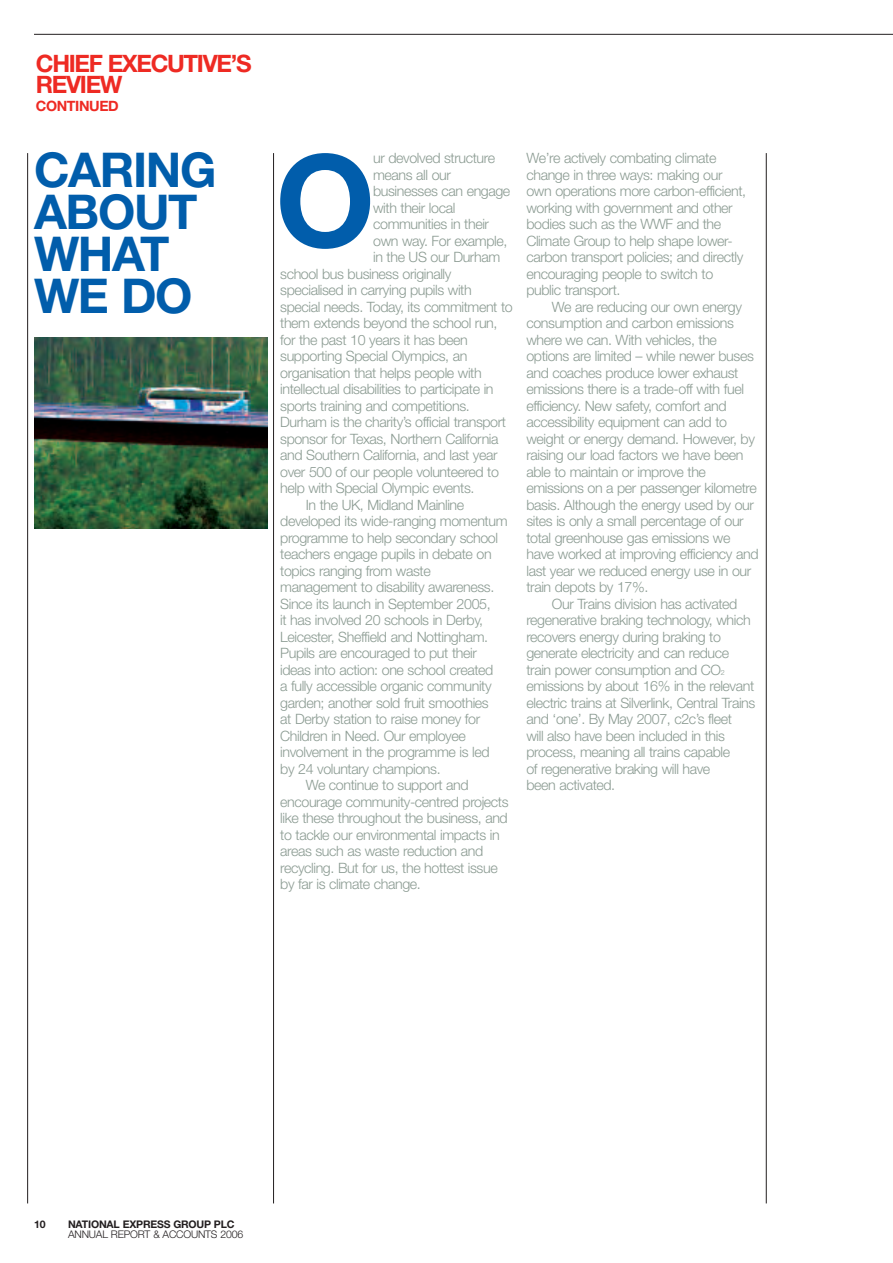
<style>
.page{position:relative;width:893px;height:1263px;background:#fff}
.page>*{position:absolute;margin:0;border:0;box-sizing:border-box;transform-origin:0 0}
.t1{font:700 48px/42px "Helvetica Neue";letter-spacing:-.03em;color:#015dab}
.t2{font:700 24px/21px "Helvetica Neue";letter-spacing:-.055em;color:#ee2a23}
.t3{font:300 14.25px/16.5px "Helvetica Neue";letter-spacing:-.03em;color:#8b9b92}
.t4{font:700 14.25px "Helvetica Neue";letter-spacing:-.03em;color:#ee2a23}
.t5{font:700 10.5px "Helvetica Neue";letter-spacing:-.015em;color:#231f20}
.t6{font:300 10.5px "Helvetica Neue";letter-spacing:-.015em;color:#231f20}
.s1{font-size:7.2px}
</style>
<div class="page">
<hr style="left:34px;top:34px;width:859px;height:1px;background:#231f20">
<hr style="left:766px;top:153px;width:1px;height:1050px;background:#231f20">
<hr style="left:273px;top:153px;width:1px;height:1050px;background:#231f20">
<hr style="left:27px;top:153px;width:1px;height:1050px;background:#231f20">
<img style="left:34px;top:337px;width:233px;height:192px">
<svg style="left:280px;top:153px;width:90px;height:96px"></svg>
<h2 class="t2" style="left:36px;top:56px;width:217px">CHIEF EXECUTIVE’S<br>REVIEW</h2>
<p class="t4" style="left:36px;top:101px;width:84px">CONTINUED</p>
<h1 class="t1" style="left:34px;top:154px;width:184px">CARING<br>ABOUT<br>WHAT<br>WE DO</h1>
<p class="t3" style="left:373px;top:150px;width:123px">ur devolved structure</p>
<p class="t3" style="left:373px;top:166px;width:79px">means all our</p>
<p class="t3" style="left:373px;top:183px;width:139px">businesses can engage</p>
<p class="t3" style="left:373px;top:199px;width:84px">with their local</p>
<p class="t3" style="left:373px;top:216px;width:117px">communities in their</p>
<p class="t3" style="left:373px;top:232px;width:136px">own way. For example,</p>
<p class="t3" style="left:373px;top:249px;width:129px">in the US our Durham</p>
<p class="t3" style="left:280px;top:265px;width:173px">school bus business originally</p>
<p class="t3" style="left:280px;top:282px;width:193px">specialised in carrying pupils with</p>
<p class="t3" style="left:280px;top:298px;width:234px">special needs. Today, its commitment to</p>
<p class="t3" style="left:280px;top:315px;width:219px">them extends beyond the school run,</p>
<p class="t3" style="left:280px;top:331px;width:189px">for the past 10 years it has been</p>
<p class="t3" style="left:280px;top:348px;width:189px">supporting Special Olympics, an</p>
<p class="t3" style="left:280px;top:364px;width:203px">organisation that helps people with</p>
<p class="t3" style="left:280px;top:381px;width:215px">intellectual disabilities to participate in</p>
<p class="t3" style="left:280px;top:397px;width:191px">sports training and competitions.</p>
<p class="t3" style="left:280px;top:414px;width:227px">Durham is the charity’s official transport</p>
<p class="t3" style="left:280px;top:430px;width:220px">sponsor for Texas, Northern California</p>
<p class="t3" style="left:280px;top:447px;width:219px">and Southern California, and last year</p>
<p class="t3" style="left:280px;top:463px;width:220px">over 500 of our people volunteered to</p>
<p class="t3" style="left:280px;top:480px;width:196px">help with Special Olympic events.</p>
<p class="t3" style="left:306px;top:496px;width:160px">In the UK, Midland Mainline</p>
<p class="t3" style="left:280px;top:513px;width:229px">developed its wide-ranging momentum</p>
<p class="t3" style="left:280px;top:529px;width:219px">programme to help secondary school</p>
<p class="t3" style="left:280px;top:546px;width:213px">teachers engage pupils in debate on</p>
<p class="t3" style="left:280px;top:562px;width:152px">topics ranging from waste</p>
<p class="t3" style="left:280px;top:579px;width:216px">management to disability awareness.</p>
<p class="t3" style="left:280px;top:595px;width:212px">Since its launch in September 2005,</p>
<p class="t3" style="left:280px;top:612px;width:205px">it has involved 20 schools in Derby,</p>
<p class="t3" style="left:280px;top:628px;width:209px">Leicester, Sheffield and Nottingham.</p>
<p class="t3" style="left:280px;top:645px;width:198px">Pupils are encouraged to put their</p>
<p class="t3" style="left:280px;top:661px;width:215px">ideas into action: one school created</p>
<p class="t3" style="left:280px;top:678px;width:213px">a fully accessible organic community</p>
<p class="t3" style="left:280px;top:694px;width:210px">garden; another sold fruit smoothies</p>
<p class="t3" style="left:280px;top:711px;width:201px">at Derby station to raise money for</p>
<p class="t3" style="left:280px;top:727px;width:187px">Children in Need. Our employee</p>
<p class="t3" style="left:280px;top:744px;width:211px">involvement in the programme is led</p>
<p class="t3" style="left:280px;top:760px;width:162px">by 24 voluntary champions.</p>
<p class="t3" style="left:306px;top:777px;width:164px">We continue to support and</p>
<p class="t3" style="left:280px;top:793px;width:230px">encourage community-centred projects</p>
<p class="t3" style="left:280px;top:810px;width:229px">like these throughout the business, and</p>
<p class="t3" style="left:280px;top:826px;width:221px">to tackle our environmental impacts in</p>
<p class="t3" style="left:280px;top:843px;width:205px">areas such as waste reduction and</p>
<p class="t3" style="left:280px;top:859px;width:219px">recycling. But for us, the hottest issue</p>
<p class="t3" style="left:280px;top:876px;width:142px">by far is climate change.</p>
<p class="t3" style="left:526px;top:150px;width:221px">We’re actively combating climate change in three ways: making our own operations more carbon-efficient, working with government and other bodies such as the WWF and the<br>Climate Group to help shape lower&shy;carbon transport policies; and directly encouraging people to switch to public transport.</p>
<p class="t3" style="left:526px;top:298px;width:234px;text-indent:26px">We are reducing our own energy consumption and carbon emissions where we can. With vehicles, the options are limited – while newer buses and coaches produce lower exhaust emissions there is a trade-off with fuel efficiency. New safety, comfort and accessibility equipment can add to weight or energy demand. However, by raising our load factors we have been able to maintain or improve the emissions on a per passenger kilometre basis. Although the energy used by our sites is only a small percentage of our total greenhouse gas emissions we have worked at improving efficiency and last year we reduced energy use in our train depots by 17%.</p>
<p class="t3" style="left:526px;top:595px;width:230px;text-indent:26px">Our Trains division has activated regenerative braking technology, which recovers energy during braking to generate electricity and can reduce train power consumption and CO<span class="s1">2 </span>emissions by about 16% in the relevant electric trains at Silverlink, Central Trains and ‘one’. By May 2007, c2c’s fleet<br>will also have been included in this process, meaning all trains capable<br>of regenerative braking will have<br>been activated.</p>
<p class="t5" style="left:34px;top:1220px;width:13px">10</p>
<p class="t5" style="left:68px;top:1220px;width:168px">NATIONAL EXPRESS GROUP PLC</p>
<p class="t6" style="left:68px;top:1227px;width:177px">ANNUAL REPORT &amp; ACCOUNTS 2006</p>
</div>
